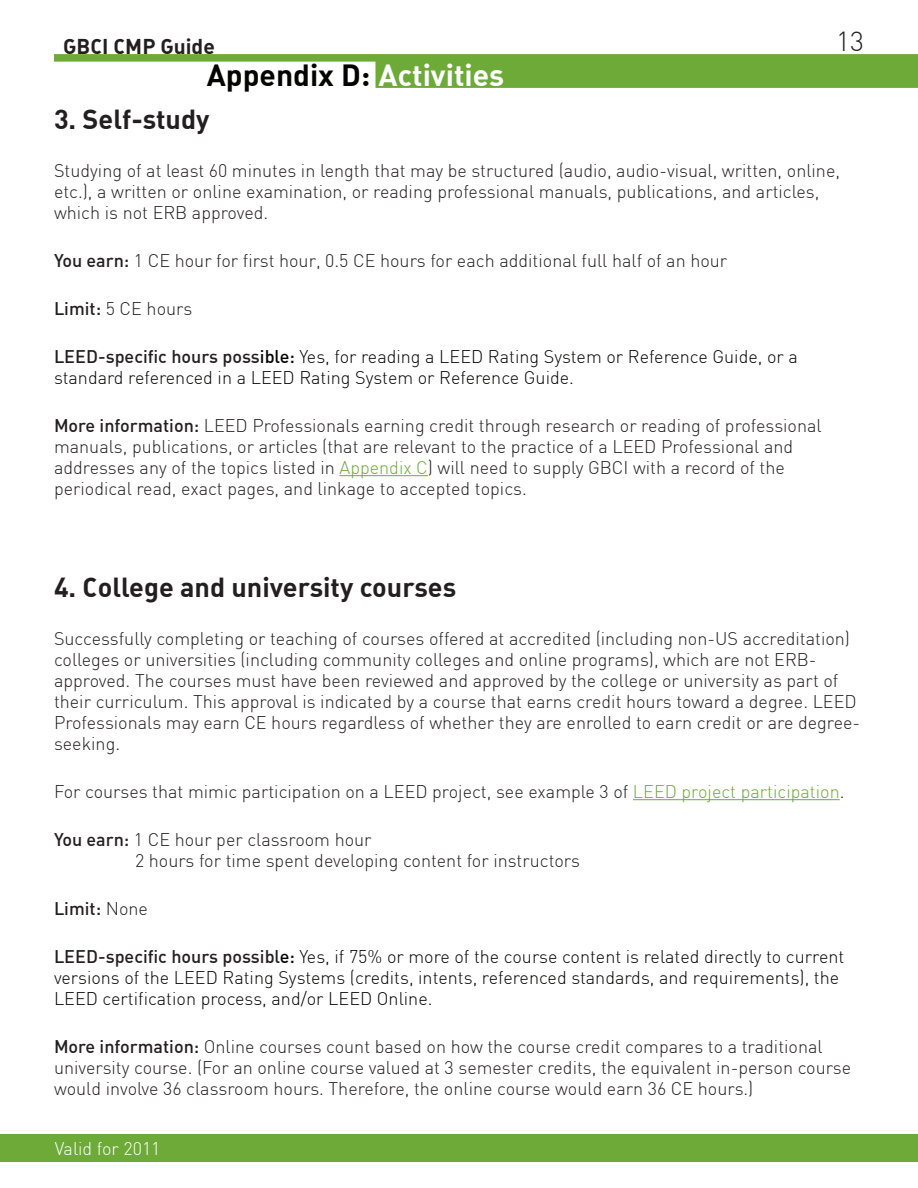
<style>
.page{position:relative;width:918px;height:1188px;background:#fff}
.page>*{position:absolute;margin:0;border:0;box-sizing:border-box;transform-origin:0 0}
.t1{font:30px "DIN Bold Alternate";color:#040503}
.t2{font:27px "DIN Bold Alternate";color:#231f20}
.t3{font:300 27px "DIN";color:#231f20}
.t4{font:21px "DIN Bold Alternate";color:#231f20}
.t5{font:300 18px/21px "DIN";color:#231f20}
.t6{font:300 18px/21px "DIN";color:#040503}
.t7{font:300 18px "DIN";color:#fff}
.t8{font:500 18px "DIN";color:#231f20}
.s1{color:#fff}
.s2{font-family:"DIN";font-weight:700}
.s3{font-weight:500}
.s4{font-weight:500;color:#231f20}
.s5{color:#6daa38}
.s6{font-weight:300}
</style>
<div class="page">
<div style="left:54px;top:54px;width:864px;height:8px;background:#6daa38"></div>
<div style="left:375px;top:61px;width:543px;height:27px;background:#6daa38"></div>
<div style="left:0;top:1134px;width:918px;height:27px;background:#6daa38"></div>
<hr style="left:340px;top:475px;width:88px;height:1px;background:#6daa38">
<hr style="left:633px;top:799px;width:207px;height:1px;background:#6daa38">
<p class="t4" style="left:63px;top:33px;width:153px">GBCI CMP Guide</p>
<h2 class="t3" style="left:836px;top:24px;width:29px">13</h2>
<h1 class="t1" style="left:207px;top:55px;width:299px">Appendix D: <span class="s1">Activities</span></h1>
<h2 class="t2" style="left:54px;top:101px;width:157px"><span class="s2">3.</span> Self-study</h2>
<p class="t5" style="left:54px;top:160px;width:788px">Studying of at least 60 minutes in length that may be structured (audio, audio-visual, written, online, etc.), a written or online examination, or reading professional manuals, publications, and articles, which is not ERB approved.</p>
<p class="t5" style="left:54px;top:250px;width:675px"><span class="s3">You earn:</span> 1 CE hour for first hour, 0.5 CE hours for each additional full half of an hour</p>
<p class="t5" style="left:54px;top:298px;width:140px"><span class="s3">Limit:</span> 5 CE hours</p>
<p class="t6" style="left:54px;top:346px;width:745px"><span class="s4">LEED-specific hours poss</span><span class="s3">ible:</span> Yes, for reading a LEED Rating System or Reference Guide, or a standard referenced in a LEED Rating System or Reference Guide.</p>
<p class="t5" style="left:54px;top:415px;width:769px"><span class="s3">More information:</span> LEED Professionals earning credit through research or reading of professional manuals, publications, or articles (that are relevant to the practice of a LEED Professional and addresses any of the topics listed in <span class="s5">Appendix C</span>) will need to supply GBCI with a record of the periodical read, exact pages, and linkage to accepted topics.</p>
<h2 class="t2" style="left:54px;top:569px;width:404px"><span class="s2">4.</span> College and university courses</h2>
<p class="t5" style="left:54px;top:628px;width:808px">Successfully completing or teaching of courses offered at accredited (including non-US accreditation) colleges or universities (including community colleges and online programs), which are not ERB&shy;approved. The courses must have been reviewed and approved by the college or university as part of their curriculum. This approval is indicated by a course that earns credit hours toward a degree. LEED Professionals may earn CE hours regardless of whether they are enrolled to earn credit or are degree&shy;seeking.</p>
<p class="t5" style="left:54px;top:781px;width:792px">For courses that mimic participation on a LEED project, see example 3 of <span class="s5">LEED project participation</span>.</p>
<p class="t5" style="left:135px;top:829px;width:447px;text-indent:-81px"><span class="s3">You earn:</span> 1 CE hour per classroom hour<br>2 hours for time spent developing content for instructors</p>
<p class="t8" style="left:54px;top:897px;width:96px">Limit: <span class="s6">None</span></p>
<p class="t6" style="left:54px;top:946px;width:792px"><span class="s4">LEED-specific hours possibl</span><span class="s3">e:</span> Yes, if 75% or more of the course content is related directly to current versions of the LEED Rating Systems (credits, intents, referenced standards, and requirements), the<br>LEED certification process, and/or LEED Online.</p>
<p class="t5" style="left:54px;top:1036px;width:799px"><span class="s3">More information:</span> Online courses count based on how the course credit compares to a traditional university course. (For an online course valued at 3 semester credits, the equivalent in-person course would involve 36 classroom hours. Therefore, the online course would earn 36 CE hours.)</p>
<p class="t7" style="left:55px;top:1137px;width:107px">Valid for 2011</p>
</div>
